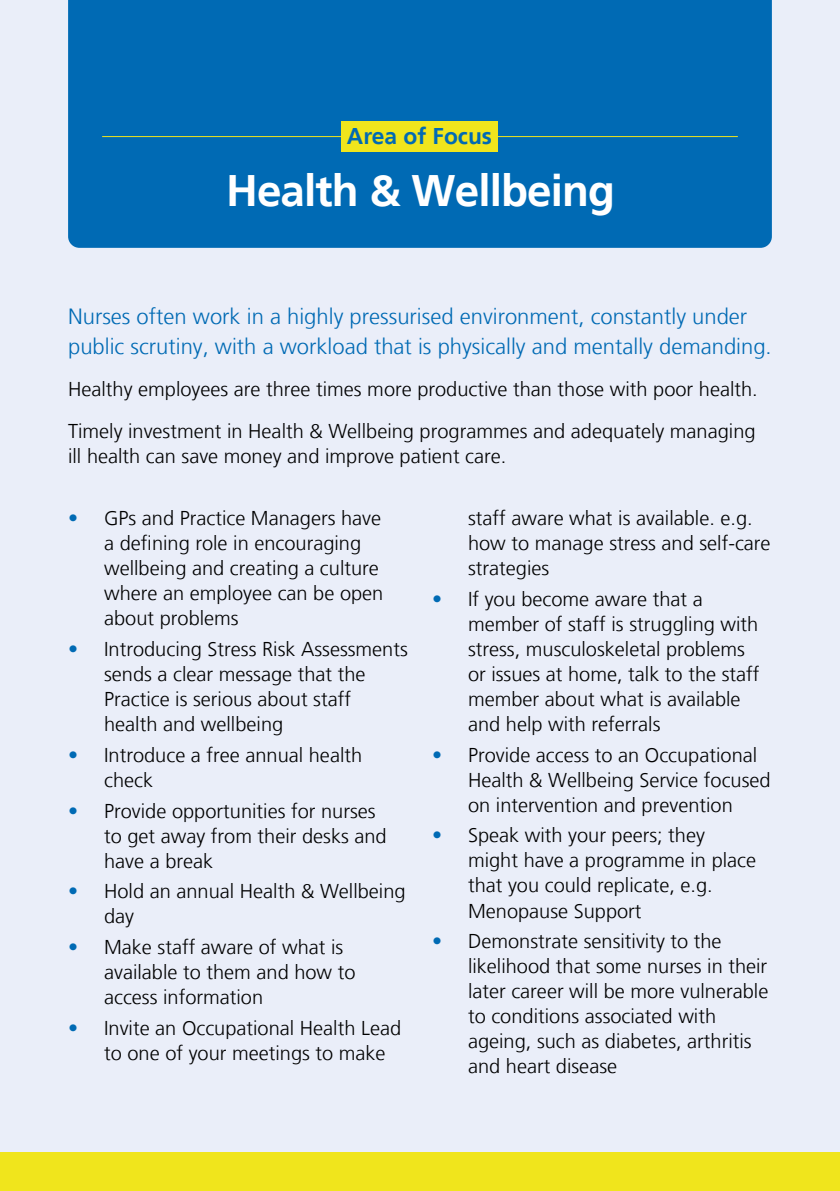
<style>
.page{position:relative;width:840px;height:1191px;background:#fff}
.page>*{position:absolute;margin:0;border:0;box-sizing:border-box;transform-origin:0 0}
.t1{font:700 44px "Frutiger LT";letter-spacing:-.02em;color:#fff}
.t2{font:700 22.8px "Frutiger LT";color:#006ab4}
.t3{font:300 22px/30px "Frutiger LT";color:#006ab4}
.t4{font:300 20px/25px "Frutiger LT";color:#000}
.s1{color:#006ab4}
</style>
<div class="page">
<div style="left:0;top:0;width:839px;height:1191px;background:#eaeef9"></div>
<div style="left:68px;top:0;width:703px;height:248px;background:#006ab4"></div>
<hr style="left:102px;top:136px;width:635px;height:1px;background:#f0e51c">
<div style="left:341px;top:121px;width:157px;height:31px;background:#f0e51c"></div>
<div style="left:0;top:1152px;width:839px;height:39px;background:#f0e51c"></div>
<p class="t2" style="left:347px;top:123px;width:146px">Area of Focus</p>
<h1 class="t1" style="left:226px;top:164px;width:390px">Health &amp; Wellbeing</h1>
<p class="t3" style="left:68px;top:302px;width:704px">Nurses often work in a highly pressurised environment, constantly under public scrutiny, with a workload that is physically and mentally demanding.</p>
<p class="t4" style="left:68px;top:368px;width:690px;line-height:42px">Healthy employees are three times more productive than those with poor health.<br>Timely investment in Health &amp; Wellbeing programmes and adequately managing</p>
<p class="t4" style="left:68px;top:444px;width:439px">ill health can save money and improve patient care.</p>
<p class="t4" style="left:104px;top:506px;width:280px;text-indent:-36px"><span class="s1">•</span> GPs and Practice Managers have a defining role in encouraging wellbeing and creating a culture where an employee can be open about problems</p>
<p class="t4" style="left:104px;top:637px;width:305px;text-indent:-36px"><span class="s1">•</span> Introducing Stress Risk Assessments sends a clear message that the<br>Practice is serious about staff health and wellbeing</p>
<p class="t4" style="left:104px;top:742px;width:259px;text-indent:-36px"><span class="s1">•</span> Introduce a free annual health check</p>
<p class="t4" style="left:104px;top:798px;width:284px;text-indent:-36px"><span class="s1">•</span> Provide opportunities for nurses to get away from their desks and have a break</p>
<p class="t4" style="left:104px;top:879px;width:303px;text-indent:-36px"><span class="s1">•</span> Hold an annual Health &amp; Wellbeing day</p>
<p class="t4" style="left:104px;top:934px;width:253px;text-indent:-36px"><span class="s1">•</span> Make staff aware of what is available to them and how to access information</p>
<p class="t4" style="left:104px;top:1015px;width:298px;text-indent:-36px"><span class="s1">•</span> Invite an Occupational Health Lead to one of your meetings to make</p>
<p class="t4" style="left:468px;top:506px;width:304px">staff aware what is available. e.g. how to manage stress and self-care strategies</p>
<p class="t4" style="left:468px;top:587px;width:293px;text-indent:-36px"><span class="s1">•</span> If you become aware that a member of staff is struggling with stress, musculoskeletal problems or issues at home, talk to the staff member about what is available and help with referrals</p>
<p class="t4" style="left:468px;top:742px;width:304px;text-indent:-36px"><span class="s1">•</span> Provide access to an Occupational<br>Health &amp; Wellbeing Service focused on intervention and prevention</p>
<p class="t4" style="left:468px;top:823px;width:289px;text-indent:-36px"><span class="s1">•</span> Speak with your peers; they might have a programme in place that you could replicate, e.g.<br>Menopause Support</p>
<p class="t4" style="left:468px;top:929px;width:301px;text-indent:-36px"><span class="s1">•</span> Demonstrate sensitivity to the likelihood that some nurses in their later career will be more vulnerable to conditions associated with ageing, such as diabetes, arthritis and heart disease</p>
</div>
